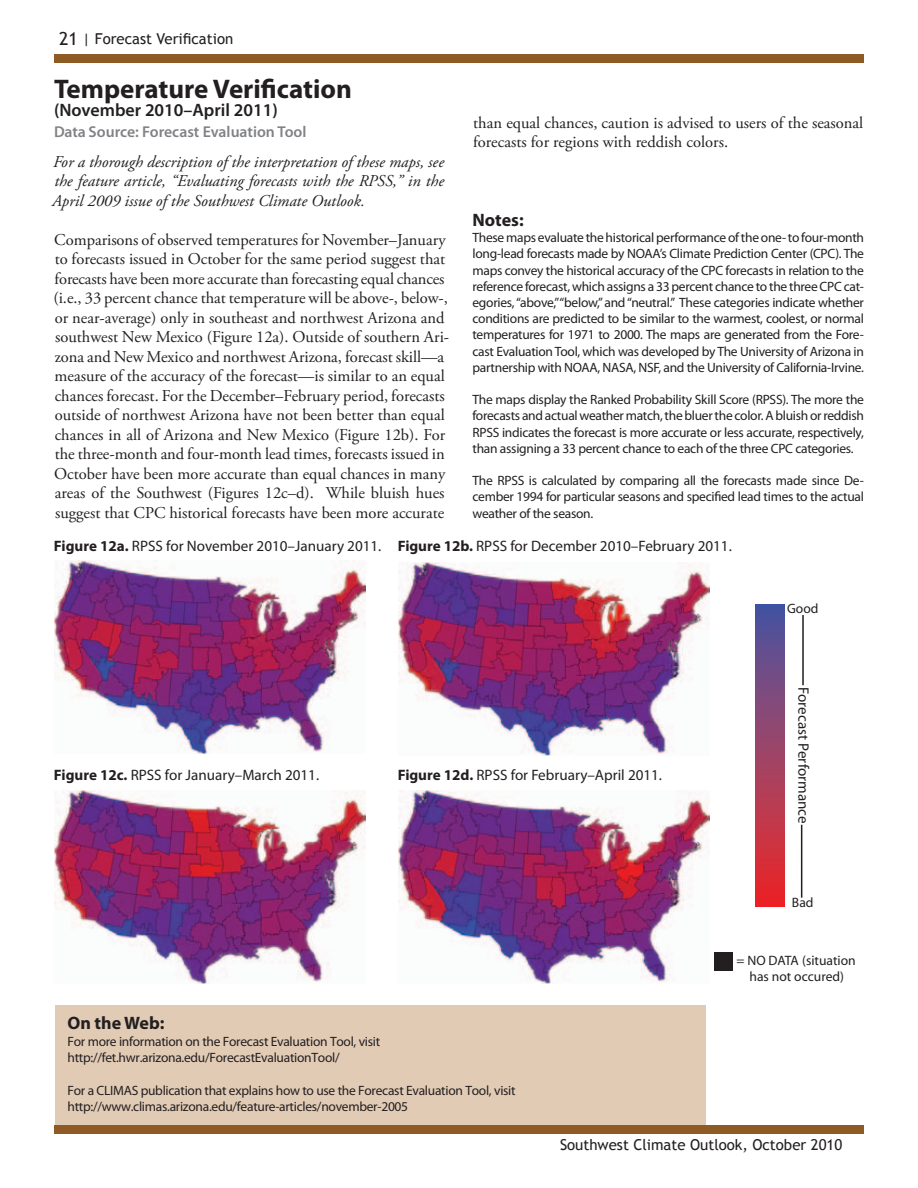
<style>
.page{position:relative;width:918px;height:1188px;background:#fff}
.page>*{position:absolute;margin:0;border:0;box-sizing:border-box;transform-origin:0 0}
.t1{font:700 27px "Myriad Pro";color:#231f20}
.t2{font:600 18px "Myriad Pro";color:#231f20}
.t3{font:700 18px "Myriad Pro";color:#231f20}
.t4{font:16.5px/19.5px "Adobe Garamond Pro";color:#231f20}
.t5{font:italic 16.5px/19.5px "Adobe Garamond Pro";color:#231f20;text-align:justify}
.t6{font:600 15.75px "Myriad Pro";color:#808285}
.t7{font:15.15px "Myriad Pro";color:#231f20}
.t8{font:15px "Trebuchet MS";color:#231f20}
.t9{font:13.65px/16.4px "Myriad";color:#231f20;text-align:center}
.t10{font:13.65px "Myriad Pro";color:#231f20}
.t11{font:13.5px/16.2px "Myriad Pro";letter-spacing:-.02em;color:#231f20;text-align:justify}
.s1{font-size:18px}
.s2{font-weight:700}
</style>
<div class="page">
<div style="left:55px;top:1005px;width:650px;height:128px;background:#e1cbb5"></div>
<img style="left:55px;top:561px;width:311px;height:193px">
<img style="left:398px;top:563px;width:311px;height:193px">
<img style="left:55px;top:791px;width:311px;height:193px">
<img style="left:398px;top:791px;width:311px;height:193px">
<div style="left:756px;top:604px;width:29px;height:302px;background:linear-gradient(to bottom,#4958a3,#ef2928)"></div>
<hr style="left:802px;top:615px;width:2px;height:70px;background:#231f20">
<hr style="left:801px;top:825px;width:1px;height:73px;background:#231f20">
<div style="left:714px;top:953px;width:19px;height:18px;background:#231f20"></div>
<div style="left:54px;top:1125px;width:810px;height:9px;background:#8f5b24"></div>
<div style="left:54px;top:54px;width:810px;height:9px;background:#8f5b24"></div>
<p class="t8" style="left:59px;top:30px;width:176px"><span class="s1">21</span> | Forecast Verification</p>
<h1 class="t1" style="left:54px;top:72px;width:299px">Temperature Verification</h1>
<h2 class="t2" style="left:54px;top:99px;width:225px">(November 2010–April 2011)</h2>
<p class="t6" style="left:54px;top:122px;width:254px">Data Source: Forecast Evaluation Tool</p>
<p class="t5" style="left:52px;top:152px;width:393px">For a thorough description of the interpretation of these maps, see the feature article, “Evaluating forecasts with the RPSS,” in the April 2009 issue of the Southwest Climate Outlook.</p>
<p class="t4" style="left:54px;top:230px;width:397px">Comparisons of observed temperatures for November–January to forecasts issued in October for the same period suggest that forecasts have been more accurate than forecasting equal chances (i.e., 33 percent chance that temperature will be above-, below-, or near-average) only in southeast and northwest Arizona and southwest New Mexico (Figure 12a). Outside of southern Ari&shy;zona and New Mexico and northwest Arizona, forecast skill—a measure of the accuracy of the forecast—is similar to an equal chances forecast. For the December–February period, forecasts outside of northwest Arizona have not been better than equal chances in all of Arizona and New Mexico (Figure 12b). For the three-month and four-month lead times, forecasts issued in October have been more accurate than equal chances in many areas of the Southwest (Figures 12c–d). While bluish hues suggest that CPC historical forecasts have been more accurate</p>
<p class="t4" style="left:473px;top:113px;width:392px">than equal chances, caution is advised to users of the seasonal forecasts for regions with reddish colors.</p>
<h2 class="t3" style="left:472px;top:208px;width:53px">Notes:</h2>
<p class="t11" style="left:472px;top:229px;width:393px">These maps evaluate the historical performance of the one- to four-month long-lead forecasts made by NOAA’s Climate Prediction Center (CPC). The maps convey the historical accuracy of the CPC forecasts in relation to the reference forecast, which assigns a 33 percent chance to the three CPC cat&shy;egories, “above,” “below,” and “neutral.” These categories indicate whether conditions are predicted to be similar to the warmest, coolest, or normal temperatures for 1971 to 2000. The maps are generated from the Fore&shy;cast Evaluation Tool, which was developed by The University of Arizona in partnership with NOAA, NASA, NSF, and the University of California-Irvine.</p>
<p class="t11" style="left:472px;top:391px;width:393px">The maps display the Ranked Probability Skill Score (RPSS). The more the forecasts and actual weather match, the bluer the color. A bluish or reddish RPSS indicates the forecast is more accurate or less accurate, respectively, than assigning a 33 percent chance to each of the three CPC categories.</p>
<p class="t11" style="left:472px;top:472px;width:393px">The RPSS is calculated by comparing all the forecasts made since De&shy;cember 1994 for particular seasons and specified lead times to the actual weather of the season.</p>
<p class="t7" style="left:54px;top:537px;width:329px"><span class="s2">Figure 12a.</span> RPSS for November 2010–January 2011.</p>
<p class="t7" style="left:398px;top:537px;width:336px"><span class="s2">Figure 12b.</span> RPSS for December 2010–February 2011.</p>
<p class="t10" style="left:787px;top:600px;width:33px">Good</p>
<p class="t7" style="left:54px;top:765px;width:267px"><span class="s2">Figure 12c.</span> RPSS for January–March 2011.</p>
<p class="t7" style="left:398px;top:765px;width:266px"><span class="s2">Figure 12d.</span> RPSS for February–April 2011.</p>
<p class="t7" style="left:813px;top:687px;width:138px;rotate:90deg">Forecast Performance</p>
<p class="t10" style="left:792px;top:894px;width:23px">Bad</p>
<p class="t9" style="left:736px;top:953px;width:121px">= NO DATA (situation has not occured)</p>
<h2 class="t3" style="left:68px;top:1011px;width:98px">On the Web:</h2>
<p class="t11" style="left:68px;top:1033px;width:314px">For more information on the Forecast Evaluation Tool, visit http://fet.hwr.arizona.edu/ForecastEvaluationTool/</p>
<p class="t11" style="left:68px;top:1082px;width:450px">For a CLIMAS publication that explains how to use the Forecast Evaluation Tool, visit http://www.climas.arizona.edu/feature-articles/november-2005</p>
<p class="t8" style="left:560px;top:1135px;width:284px">Southwest Climate Outlook, October 2010</p>
</div>
